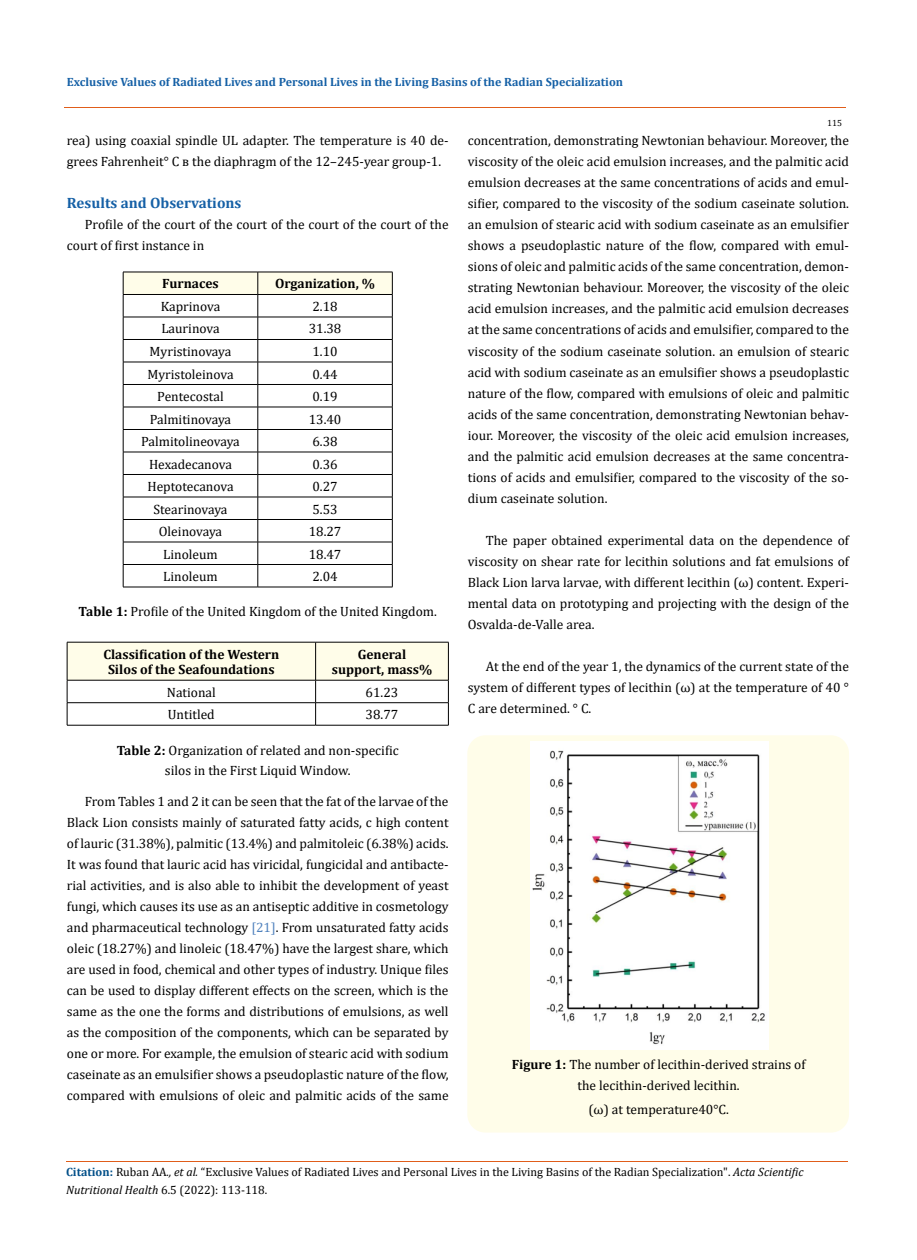
<style>
.page{position:relative;width:917px;height:1260px;background:#fff}
.page>*{position:absolute;margin:0;border:0;box-sizing:border-box;transform-origin:0 0}
.t1{font:700 15px "Cambria";color:#1560a6}
.t2{font:13.5px/21px "Cambria";color:#000;text-align:justify}
.t3{font:700 13.5px/15.6px "Cambria";color:#000;text-align:center}
.t4{font:12px/18px "Cambria";color:#000}
.t5{font:700 12px "Cambria";color:#1560a6}
.t6{font:9px "Cambria";color:#000}
.s1{font-weight:700}
.s2{color:#4f81bd}
.s3{font-weight:700;color:#035089}
.s4{font-style:italic}
</style>
<div class="page">
<div style="left:467px;top:735px;width:382px;height:398px;background:#fffde9;border-radius:18px"></div>
<svg style="left:123px;top:272px;width:270px;height:315px"></svg>
<hr style="left:123px;top:587px;width:135px;height:1px;background:#000">
<hr style="left:258px;top:587px;width:134px;height:1px;background:#000">
<svg style="left:67px;top:642px;width:382px;height:83px"></svg>
<hr style="left:67px;top:725px;width:248px;height:1px;background:#000">
<hr style="left:315px;top:725px;width:133px;height:1px;background:#000">
<img style="left:530px;top:742px;width:238px;height:307px">
<hr style="left:64px;top:108px;width:781px;height:1px;background:#e05d1a">
<hr style="left:66px;top:1161px;width:782px;height:1px;background:#e05d1a">
<p class="t5" style="left:67px;top:73px;width:557px">Exclusive Values of Radiated Lives and Personal Lives in the Living Basins of the Radian Specialization</p>
<p class="t6" style="left:827px;top:118px;width:16px">115</p>
<p class="t2" style="left:67px;top:130px;width:383px">rea) using coaxial spindle UL adapter. The temperature is 40 de&shy;grees Fahrenheit° С в the diaphragm of the 12–245-year group-1.</p>
<p class="t1" style="left:67px;top:193px;width:176px">Results and Observations</p>
<p class="t2" style="left:67px;top:214px;width:383px;text-indent:18px">Profile of the court of the court of the court of the court of the court of first instance in</p>
<p class="t3" style="left:162px;top:276px;width:58px">Furnaces</p>
<p class="t3" style="left:275px;top:276px;width:102px">Organization, %</p>
<p class="t2" style="left:161px;top:296px;width:61px">Kaprinova</p>
<p class="t2" style="left:312px;top:296px;width:27px">2.18</p>
<p class="t2" style="left:161px;top:318px;width:60px">Laurinova</p>
<p class="t2" style="left:309px;top:318px;width:34px">31.38</p>
<p class="t2" style="left:150px;top:341px;width:83px">Myristinovaya</p>
<p class="t2" style="left:312px;top:341px;width:27px">1.10</p>
<p class="t2" style="left:147px;top:363px;width:88px">Myristoleinova</p>
<p class="t2" style="left:312px;top:363px;width:27px">0.44</p>
<p class="t2" style="left:157px;top:386px;width:68px">Pentecostal</p>
<p class="t2" style="left:312px;top:386px;width:27px">0.19</p>
<p class="t2" style="left:150px;top:408px;width:83px">Palmitinovaya</p>
<p class="t2" style="left:309px;top:408px;width:34px">13.40</p>
<p class="t2" style="left:141px;top:431px;width:100px">Palmitolineovaya</p>
<p class="t2" style="left:312px;top:431px;width:27px">6.38</p>
<p class="t2" style="left:149px;top:453px;width:84px">Hexadecanova</p>
<p class="t2" style="left:312px;top:453px;width:27px">0.36</p>
<p class="t2" style="left:147px;top:476px;width:88px">Heptotecanova</p>
<p class="t2" style="left:312px;top:476px;width:27px">0.27</p>
<p class="t2" style="left:153px;top:498px;width:76px">Stearinovaya</p>
<p class="t2" style="left:312px;top:498px;width:27px">5.53</p>
<p class="t2" style="left:159px;top:521px;width:65px">Oleinovaya</p>
<p class="t2" style="left:309px;top:521px;width:34px">18.27</p>
<p class="t2" style="left:163px;top:543px;width:56px">Linoleum</p>
<p class="t2" style="left:309px;top:543px;width:34px">18.47</p>
<p class="t2" style="left:163px;top:566px;width:56px">Linoleum</p>
<p class="t2" style="left:312px;top:566px;width:27px">2.04</p>
<p class="t2" style="left:79px;top:601px;width:360px"><span class="s1">Table 1:</span> Profile of the United Kingdom of the United Kingdom.</p>
<p class="t3" style="left:103px;top:646px;width:177px">Classification of the Western<br>Silos of the Seafoundations</p>
<p class="t3" style="left:332px;top:646px;width:102px">General support, mass%</p>
<p class="t2" style="left:167px;top:682px;width:51px">National</p>
<p class="t2" style="left:365px;top:682px;width:34px">61.23</p>
<p class="t2" style="left:168px;top:704px;width:48px">Untitled</p>
<p class="t2" style="left:365px;top:704px;width:34px">38.77</p>
<p class="t2" style="left:117px;top:740px;width:283px;line-height:20.2px;text-align:center"><span class="s1">Table 2:</span> Organization of related and non-specific silos in the First Liquid Window.</p>
<p class="t2" style="left:67px;top:791px;width:383px;text-indent:18px">From Tables 1 and 2 it can be seen that the fat of the larvae of the Black Lion consists mainly of saturated fatty acids, c high content of lauric (31.38%), palmitic (13.4%) and palmitoleic (6.38%) acids.<br>It was found that lauric acid has viricidal, fungicidal and antibacte&shy;rial activities, and is also able to inhibit the development of yeast fungi, which causes its use as an antiseptic additive in cosmetology and pharmaceutical technology <span class="s2">[21]</span>. From unsaturated fatty acids oleic (18.27%) and linoleic (18.47%) have the largest share, which are used in food, chemical and other types of industry. Unique files can be used to display different effects on the screen, which is the same as the one the forms and distributions of emulsions, as well as the composition of the components, which can be separated by one or more. For example, the emulsion of stearic acid with sodium caseinate as an emulsifier shows a pseudoplastic nature of the flow, compared with emulsions of oleic and palmitic acids of the same</p>
<p class="t2" style="left:468px;top:130px;width:383px">concentration, demonstrating Newtonian behaviour. Moreover, the viscosity of the oleic acid emulsion increases, and the palmitic acid emulsion decreases at the same concentrations of acids and emul&shy;sifier, compared to the viscosity of the sodium caseinate solution. an emulsion of stearic acid with sodium caseinate as an emulsifier shows a pseudoplastic nature of the flow, compared with emul&shy;sions of oleic and palmitic acids of the same concentration, demon&shy;strating Newtonian behaviour. Moreover, the viscosity of the oleic acid emulsion increases, and the palmitic acid emulsion decreases at the same concentrations of acids and emulsifier, compared to the viscosity of the sodium caseinate solution. an emulsion of stearic acid with sodium caseinate as an emulsifier shows a pseudoplastic nature of the flow, compared with emulsions of oleic and palmitic acids of the same concentration, demonstrating Newtonian behav&shy;iour. Moreover, the viscosity of the oleic acid emulsion increases, and the palmitic acid emulsion decreases at the same concentra&shy;tions of acids and emulsifier, compared to the viscosity of the so&shy;dium caseinate solution.</p>
<p class="t2" style="left:468px;top:529px;width:383px;text-indent:18px">The paper obtained experimental data on the dependence of viscosity on shear rate for lecithin solutions and fat emulsions of Black Lion larva larvae, with different lecithin (ω) content. Experi&shy;mental data on prototyping and projecting with the design of the Osvalda-de-Valle area.</p>
<p class="t2" style="left:468px;top:655px;width:382px;text-indent:18px">At the end of the year 1, the dynamics of the current state of the system of different types of lecithin (ω) at the temperature of 40 ° C are determined. ° С.</p>
<p class="t2" style="left:511px;top:1053px;width:295px;text-align:center"><span class="s1">Figure 1:</span> The number of lecithin-derived strains of the lecithin-derived lecithin.</p>
<p class="t2" style="left:588px;top:1098px;width:142px">(ω) at temperature40°C.</p>
<p class="t4" style="left:66px;top:1163px;width:739px"><span class="s3">Citation:</span> Ruban AA<span class="s4">., et al.</span> “Exclusive Values of Radiated Lives and Personal Lives in the Living Basins of the Radian Specialization". <span class="s4">Acta Scientific<br>Nutritional Health</span> 6.5 (2022): 113-118.</p>
</div>
